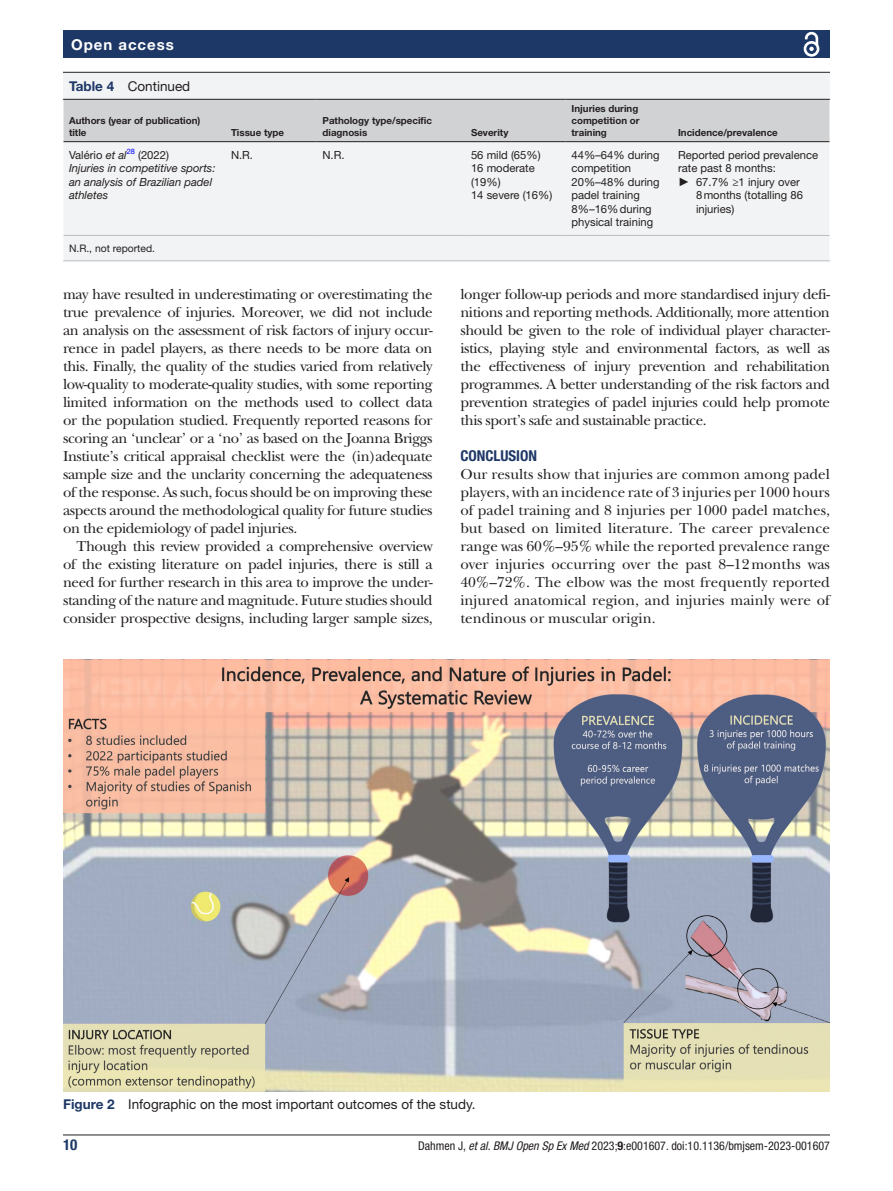
<style>
.page{position:relative;width:893px;height:1191px;background:#fff}
.page>*{position:absolute;margin:0;border:0;box-sizing:border-box;transform-origin:0 0}
.t1{font:15px/18px "New Baskerville";letter-spacing:-.025em;color:#231f20;text-align:justify}
.t2{font:700 condensed 15px "Helvetica Neue LT Std";color:#1d3766}
.t3{font:700 15px "Helvetica Neue LT Std";letter-spacing:.065em;color:#fff}
.t4{font:13.5px "Helvetica Neue LT Std";color:#231f20}
.t5{font:condensed 12px "Helvetica Neue LT Std";color:#231f20}
.t6{font:11.25px/13.5px "Helvetica Neue LT Std";color:#231f20}
.t7{font:italic 11.25px/13.5px "Helvetica Neue LT Std";color:#231f20}
.t8{font:10.35px "Helvetica Neue LT Std";color:#231f20}
.t9{font:700 9.75px/11.7px "Helvetica Neue LT Std";color:#231f20}
.t10{font:7.5px "Helvetica Neue LT Std";color:#00f}
.s1{font-weight:700;color:#1d3766}
.s2{font-style:italic}
.s3{font-family:"Arial";font-size:12px}
.s4{font-weight:700}
</style>
<div class="page">
<hr style="left:63px;top:1134px;width:767px;height:1px;background:#231f20">
<div style="left:63px;top:31px;width:767px;height:27px;background:#1d3766"></div>
<svg style="left:803px;top:31px;width:17px;height:26px"></svg>
<div style="left:63px;top:91px;width:767px;height:170px;background:#f2f3f4"></div>
<div style="left:64px;top:100px;width:766px;height:41px;background:#d1d2d4"></div>
<hr style="left:63px;top:99px;width:162px;height:1px;background:#231f20">
<hr style="left:63px;top:141px;width:162px;height:1px;background:#231f20">
<hr style="left:225px;top:99px;width:91px;height:1px;background:#231f20">
<hr style="left:225px;top:141px;width:91px;height:1px;background:#231f20">
<hr style="left:316px;top:99px;width:149px;height:1px;background:#231f20">
<hr style="left:316px;top:141px;width:149px;height:1px;background:#231f20">
<hr style="left:465px;top:99px;width:101px;height:1px;background:#231f20">
<hr style="left:465px;top:141px;width:101px;height:1px;background:#231f20">
<hr style="left:566px;top:99px;width:106px;height:1px;background:#231f20">
<hr style="left:566px;top:141px;width:106px;height:1px;background:#231f20">
<hr style="left:672px;top:99px;width:158px;height:1px;background:#231f20">
<hr style="left:672px;top:141px;width:158px;height:1px;background:#231f20">
<hr style="left:63px;top:235px;width:162px;height:1px;background:#bcbdc0">
<hr style="left:225px;top:235px;width:91px;height:1px;background:#bcbdc0">
<hr style="left:316px;top:235px;width:149px;height:1px;background:#bcbdc0">
<hr style="left:465px;top:235px;width:101px;height:1px;background:#bcbdc0">
<hr style="left:566px;top:235px;width:106px;height:1px;background:#bcbdc0">
<hr style="left:672px;top:235px;width:158px;height:1px;background:#bcbdc0">
<hr style="left:63px;top:260px;width:162px;height:1px;background:#bcbdc0">
<hr style="left:225px;top:260px;width:91px;height:1px;background:#bcbdc0">
<hr style="left:316px;top:260px;width:149px;height:1px;background:#bcbdc0">
<hr style="left:465px;top:260px;width:101px;height:1px;background:#bcbdc0">
<hr style="left:566px;top:260px;width:106px;height:1px;background:#bcbdc0">
<hr style="left:672px;top:260px;width:158px;height:1px;background:#bcbdc0">
<hr style="left:63px;top:100px;width:1px;height:42px;background:#fff">
<hr style="left:63px;top:142px;width:1px;height:93px;background:#fff">
<div style="left:63px;top:73px;width:767px;height:18px;background:#f2f3f4"></div>
<hr style="left:63px;top:72px;width:767px;height:1px;background:#231f20">
<img style="left:63px;top:660px;width:767px;height:431px">
<p class="t3" style="left:71px;top:35px;width:104px">Open access</p>
<p class="t4" style="left:69px;top:78px;width:123px"><span class="s1">Table 4</span> Continued</p>
<p class="t9" style="left:69px;top:114px;width:133px">Authors (year of publication) title</p>
<p class="t9" style="left:231px;top:126px;width:55px">Tissue type</p>
<p class="t9" style="left:322px;top:114px;width:111px">Pathology type/specific diagnosis</p>
<p class="t9" style="left:471px;top:126px;width:39px">Severity</p>
<p class="t9" style="left:572px;top:103px;width:70px">Injuries during competition or training</p>
<p class="t9" style="left:678px;top:126px;width:101px">Incidence/prevalence</p>
<p class="t6" style="left:69px;top:148px;width:59px">Valério <span class="s2">et al</span></p>
<p class="t10" style="left:127px;top:147px;width:10px">28</p>
<p class="t6" style="left:138px;top:148px;width:32px">(2022)</p>
<p class="t7" style="left:69px;top:161px;width:148px">Injuries in competitive sports: an analysis of Brazilian padel athletes</p>
<p class="t8" style="left:69px;top:242px;width:88px">N.R., not reported.</p>
<p class="t6" style="left:231px;top:148px;width:24px">N.R.</p>
<p class="t6" style="left:322px;top:148px;width:24px">N.R.</p>
<p class="t6" style="left:471px;top:148px;width:83px">56 mild (65%)<br>16 moderate (19%)<br>14 severe (16%)</p>
<p class="t6" style="left:571px;top:148px;width:90px">44%–64% during competition<br>20%–48% during padel training<br>8%–16%during physical training</p>
<p class="t6" style="left:678px;top:148px;width:142px">Reported period prevalence rate past 8 months:<br><span class="s3">►</span> 67.7% ≥1 injury over</p>
<p class="t6" style="left:696px;top:188px;width:108px">8months (totalling 86 injuries)</p>
<p class="t1" style="left:63px;top:285px;width:371px">may have resulted in underestimating or overestimating the true prevalence of injuries. Moreover, we did not include an analysis on the assessment of risk factors of injury occur&shy;rence in padel players, as there needs to be more data on this. Finally, the quality of the studies varied from relatively low-quality to moderate-quality studies, with some reporting limited information on the methods used to collect data or the population studied. Frequently reported reasons for scoring an ‘unclear’ or a ‘no’ as based on the Joanna Briggs Instiute’s critical appraisal checklist were the (in)adequate sample size and the unclarity concerning the adequateness of the response. As such, focus should be on improving these aspects around the methodological quality for future studies on the epidemiology of padel injuries.</p>
<p class="t1" style="left:63px;top:537px;width:371px;text-indent:14px">Though this review provided a comprehensive overview of the existing literature on padel injuries, there is still a need for further research in this area to improve the under&shy;standing of the nature and magnitude. Future studies should consider prospective designs, including larger sample sizes,</p>
<p class="t1" style="left:460px;top:285px;width:371px">longer follow-up periods and more standardised injury defi&shy;nitions and reporting methods. Additionally, more attention should be given to the role of individual player character&shy;istics, playing style and environmental factors, as well as the effectiveness of injury prevention and rehabilitation programmes. A better understanding of the risk factors and prevention strategies of padel injuries could help promote this sport’s safe and sustainable practice.</p>
<p class="t2" style="left:460px;top:446px;width:78px">CONCLUSION</p>
<p class="t1" style="left:460px;top:465px;width:371px">Our results show that injuries are common among padel players, with an incidence rate of 3 injuries per 1000 hours of padel training and 8 injuries per 1000 padel matches, but based on limited literature. The career prevalence range was 60%–95% while the reported prevalence range over injuries occurring over the past 8–12months was 40%–72%. The elbow was the most frequently reported injured anatomical region, and injuries mainly were of tendinous or muscular origin.</p>
<p class="t4" style="left:63px;top:1096px;width:414px"><span class="s1">Figure 2</span> Infographic on the most important outcomes of the study.</p>
<p class="t2" style="left:63px;top:1135px;width:16px">10</p>
<p class="t5" style="left:418px;top:1138px;width:413px">Dahmen J, <span class="s2">et al</span>. <span class="s2">BMJ Open Sp Ex Med</span> 2023;<span class="s4">9</span>:e001607. doi:10.1136/bmjsem-2023-001607</p>
</div>
